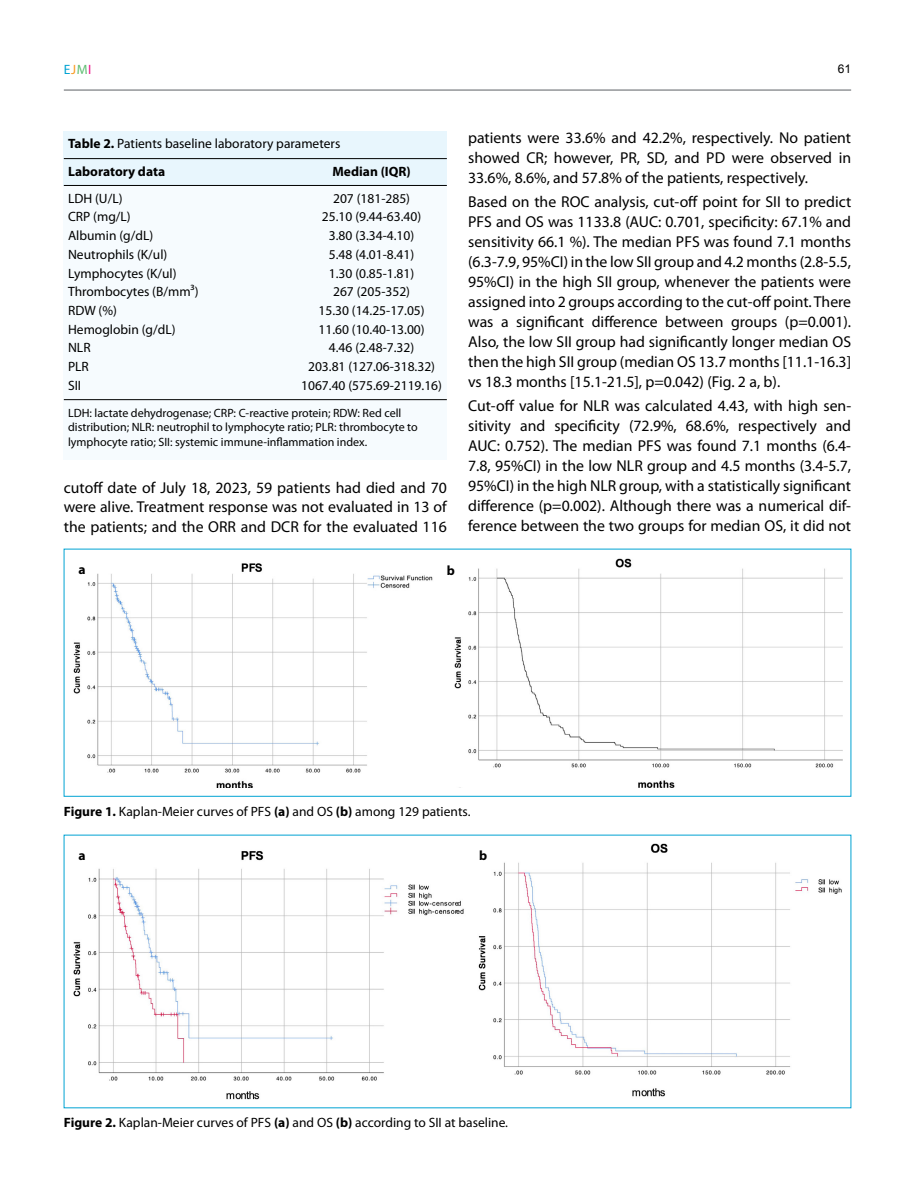
<style>
.page{position:relative;width:915px;height:1191px;background:#fff}
.page>*{position:absolute;margin:0;border:0;box-sizing:border-box;transform-origin:0 0}
.t1{font:15.75px/20px "Myriad Pro";color:#000;text-align:justify}
.t2{font:13.5px/27.2px "Myriad Pro";color:#000}
.t3{font:700 13.5px "Myriad Pro";color:#000}
.t4{font:13.5px "Myriad Pro";color:#00a3d3}
.t5{font:12px/14.4px "Myriad Pro";color:#000}
.t6{font:12px "Arial";color:#000}
.s1{color:#f8991f}
.s2{color:#5ebd72}
.s3{color:#eb138b}
.s4{font-weight:700}
</style>
<div class="page">
<hr style="left:64px;top:89px;width:786px;height:2px;background:#939598">
<img style="left:73px;top:558px;width:769px;height:230px">
<img style="left:73px;top:843px;width:769px;height:256px">
<div style="left:64px;top:131px;width:382px;height:328px;background:#f6fbfe"></div>
<div style="left:64px;top:131px;width:382px;height:54px;background:#e8f6fd"></div>
<hr style="left:64px;top:158px;width:382px;height:1px;background:#000">
<hr style="left:64px;top:185px;width:382px;height:1px;background:#000">
<hr style="left:64px;top:399px;width:382px;height:1px;background:#000">
<p class="t4" style="left:64px;top:61px;width:29px">E<span class="s1">J</span><span class="s2">M</span><span class="s3">I</span></p>
<p class="t6" style="left:837px;top:60px;width:15px">61</p>
<p class="t2" style="left:68px;top:130px;width:274px"><span class="s4">Table 2.</span> Patients baseline laboratory parameters<br><span class="s4">Laboratory data</span></p>
<p class="t3" style="left:332px;top:162px;width:80px">Median (IQR)</p>
<p class="t2" style="left:68px;top:184px;width:56px">LDH (U/L)</p>
<p class="t2" style="left:333px;top:184px;width:79px">207 (181-285)</p>
<p class="t2" style="left:68px;top:203px;width:64px">CRP (mg/L)</p>
<p class="t2" style="left:322px;top:203px;width:101px">25.10 (9.44-63.40)</p>
<p class="t2" style="left:68px;top:222px;width:87px">Albumin (g/dL)</p>
<p class="t2" style="left:329px;top:222px;width:87px">3.80 (3.34-4.10)</p>
<p class="t2" style="left:68px;top:240px;width:101px">Neutrophils (K/ul)</p>
<p class="t2" style="left:329px;top:240px;width:87px">5.48 (4.01-8.41)</p>
<p class="t2" style="left:68px;top:259px;width:110px">Lymphocytes (K/ul)</p>
<p class="t2" style="left:329px;top:259px;width:87px">1.30 (0.85-1.81)</p>
<p class="t2" style="left:68px;top:278px;width:132px">Thrombocytes (B/mm³)</p>
<p class="t2" style="left:333px;top:278px;width:79px">267 (205-352)</p>
<p class="t2" style="left:68px;top:297px;width:50px">RDW (%)</p>
<p class="t2" style="left:318px;top:297px;width:108px">15.30 (14.25-17.05)</p>
<p class="t2" style="left:68px;top:315px;width:109px">Hemoglobin (g/dL)</p>
<p class="t2" style="left:318px;top:315px;width:108px">11.60 (10.40-13.00)</p>
<p class="t2" style="left:68px;top:334px;width:24px">NLR</p>
<p class="t2" style="left:329px;top:334px;width:87px">4.46 (2.48-7.32)</p>
<p class="t2" style="left:68px;top:353px;width:22px">PLR</p>
<p class="t2" style="left:308px;top:353px;width:128px">203.81 (127.06-318.32)</p>
<p class="t2" style="left:68px;top:371px;width:15px">SII</p>
<p class="t2" style="left:301px;top:371px;width:142px">1067.40 (575.69-2119.16)</p>
<p class="t5" style="left:68px;top:405px;width:351px">LDH: lactate dehydrogenase; CRP: C-reactive protein; RDW: Red cell distribution; NLR: neutrophil to lymphocyte ratio; PLR: thrombocyte to lymphocyte ratio; SII: systemic immune-inflammation index.</p>
<p class="t1" style="left:64px;top:477px;width:384px;line-height:19.5px">cutoff date of July 18, 2023, 59 patients had died and 70 were alive. Treatment response was not evaluated in 13 of the patients; and the ORR and DCR for the evaluated 116</p>
<p class="t3" style="left:78px;top:561px;width:9px">a</p>
<p class="t3" style="left:446px;top:562px;width:10px">b</p>
<p class="t1" style="left:468px;top:127px;width:384px">patients were 33.6% and 42.2%, respectively. No patient showed CR; however, PR, SD, and PD were observed in 33.6%, 8.6%, and 57.8% of the patients, respectively.</p>
<p class="t1" style="left:468px;top:191px;width:384px">Based on the ROC analysis, cut-off point for SII to predict PFS and OS was 1133.8 (AUC: 0.701, specificity: 67.1% and sensitivity 66.1 %). The median PFS was found 7.1 months (6.3-7.9, 95%CI) in the low SII group and 4.2 months (2.8-5.5, 95%CI) in the high SII group, whenever the patients were assigned into 2 groups according to the cut-off point. There was a significant difference between groups (p=0.001).<br>Also, the low SII group had significantly longer median OS then the high SII group (median OS 13.7 months [11.1-16.3] vs 18.3 months [15.1-21.5], p=0.042) (Fig. 2 a, b).</p>
<p class="t1" style="left:468px;top:396px;width:384px">Cut-off value for NLR was calculated 4.43, with high sen&shy;sitivity and specificity (72.9%, 68.6%, respectively and AUC: 0.752). The median PFS was found 7.1 months (6.4- 7.8, 95%CI) in the low NLR group and 4.5 months (3.4-5.7, 95%CI) in the high NLR group, with a statistically significant difference (p=0.002). Although there was a numerical dif&shy;ference between the two groups for median OS, it did not</p>
<p class="t2" style="left:64px;top:797px;width:408px"><span class="s4">Figure 1.</span> Kaplan-Meier curves of PFS <span class="s4">(a)</span> and OS <span class="s4">(b)</span> among 129 patients.</p>
<p class="t3" style="left:78px;top:846px;width:9px">a</p>
<p class="t3" style="left:479px;top:847px;width:10px">b</p>
<p class="t2" style="left:64px;top:1108px;width:445px"><span class="s4">Figure 2.</span> Kaplan-Meier curves of PFS <span class="s4">(a)</span> and OS <span class="s4">(b)</span> according to SII at baseline.</p>
</div>
